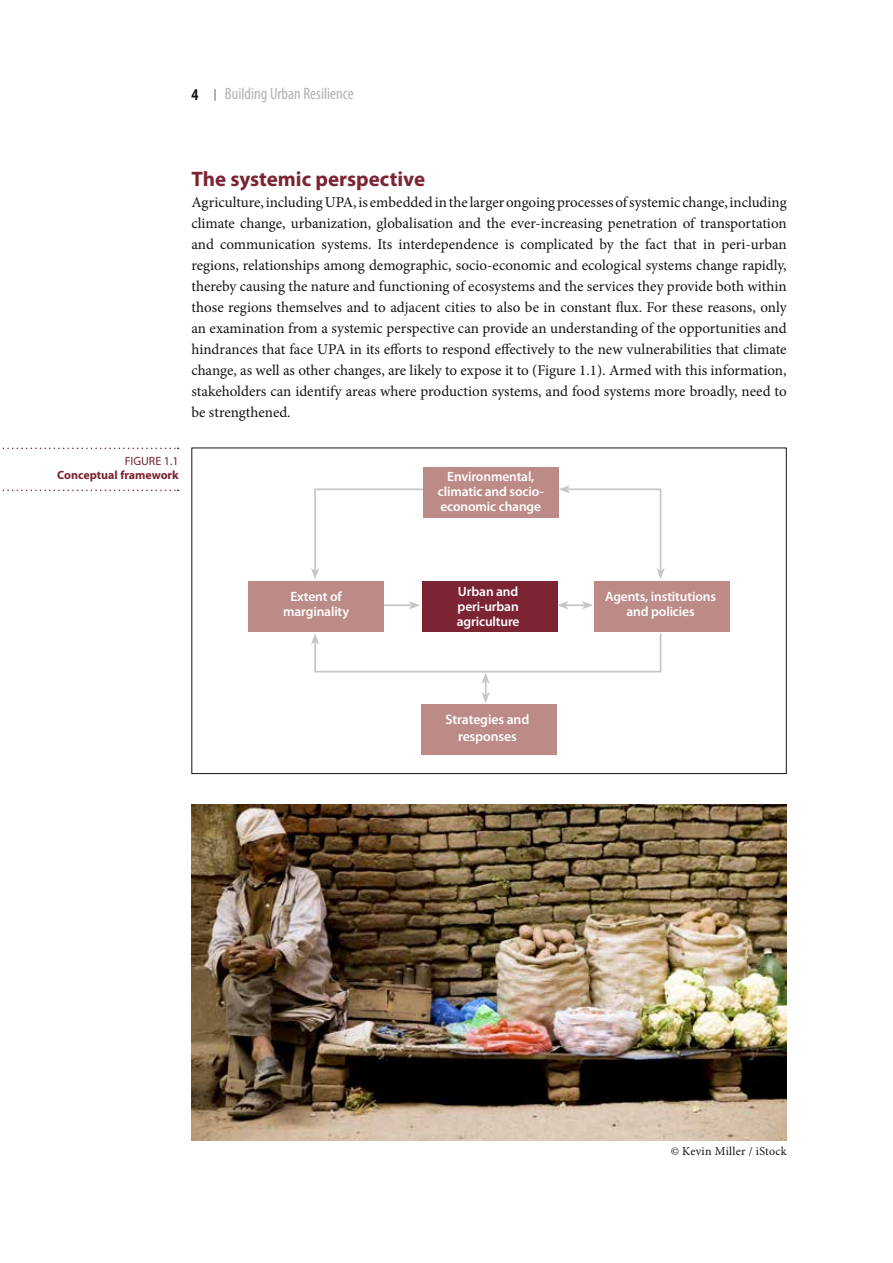
<style>
.page{position:relative;width:893px;height:1263px;background:#fff}
.page>*{position:absolute;margin:0;border:0;box-sizing:border-box;transform-origin:0 0}
.t1{font:700 21px "Myriad Pro";color:#7c2433}
.t2{font:condensed 16.5px "Myriad Pro";color:#b0b2b4}
.t3{font:700 condensed 16.5px "Myriad Pro";color:#151412}
.t4{font:15px/21px "Minion Pro";letter-spacing:-.005em;color:#151412;text-align:justify}
.t5{font:600 13.8px/16.5px "Myriad Pro";letter-spacing:-.01em;color:#fff;text-align:center}
.t6{font:600 13.5px/15px "Myriad Pro";letter-spacing:-.01em;color:#fff;text-align:center}
.t7{font:12px "Minion Pro";letter-spacing:.02em;color:#151412}
.t8{font:700 12px "Myriad Pro";color:#7c2433}
.t9{font:12px "Myriad Pro";color:#7c2433}
</style>
<div class="page">
<svg style="left:214px;top:89px;width:2px;height:11px"></svg>
<img style="left:191px;top:805px;width:595px;height:335px">
<svg style="left:2px;top:448px;width:177px;height:1px"></svg>
<svg style="left:2px;top:490px;width:177px;height:1px"></svg>
<hr style="left:384px;top:604px;width:28px;height:2px;background:#c5c6c8">
<svg style="left:409px;top:601px;width:11px;height:8px"></svg>
<svg style="left:557px;top:601px;width:36px;height:8px"></svg>
<div style="left:421px;top:704px;width:136px;height:51px;background:#bc8b87"></div>
<svg style="left:311px;top:488px;width:112px;height:91px"></svg>
<svg style="left:559px;top:485px;width:106px;height:94px"></svg>
<svg style="left:311px;top:631px;width:351px;height:72px"></svg>
<div style="left:423px;top:468px;width:136px;height:50px;background:#bc8b87"></div>
<div style="left:594px;top:581px;width:136px;height:51px;background:#bc8b87"></div>
<div style="left:422px;top:581px;width:135px;height:51px;background:#7c2433"></div>
<div style="left:248px;top:581px;width:136px;height:51px;background:#bc8b87"></div>
<p class="t3" style="left:191px;top:84px;width:9px">4</p>
<p class="t2" style="left:225px;top:84px;width:130px">Building Urban Resilience</p>
<h1 class="t1" style="left:191px;top:165px;width:235px">The systemic perspective</h1>
<p class="t4" style="left:191px;top:192px;width:597px">Agriculture, including UPA, is embedded in the larger ongoing processes of systemic change, including climate change, urbanization, globalisation and the ever-increasing penetration of transportation and communication systems. Its interdependence is complicated by the fact that in peri-urban regions, relationships among demographic, socio-economic and ecological systems change rapidly, thereby causing the nature and functioning of ecosystems and the services they provide both within those regions themselves and to adjacent cities to also be in constant flux. For these reasons, only an examination from a systemic perspective can provide an understanding of the opportunities and hindrances that face UPA in its efforts to respond effectively to the new vulnerabilities that climate change, as well as other changes, are likely to expose it to (Figure 1.1). Armed with this information, stakeholders can identify areas where production systems, and food systems more broadly, need to be strengthened.</p>
<p class="t9" style="left:125px;top:453px;width:55px">FIGURE 1.1</p>
<p class="t8" style="left:57px;top:467px;width:123px">Conceptual framework</p>
<p class="t6" style="left:438px;top:469px;width:107px">Environmental, climatic and socio&shy;economic change</p>
<p class="t6" style="left:283px;top:588px;width:67px">Extent of marginality</p>
<p class="t6" style="left:457px;top:583px;width:64px;text-align:justify">Urban and peri-urban agriculture</p>
<p class="t6" style="left:605px;top:588px;width:112px">Agents, institutions and policies</p>
<p class="t5" style="left:446px;top:711px;width:85px">Strategies and responses</p>
<p class="t7" style="left:671px;top:1143px;width:118px">© Kevin Miller / iStock</p>
</div>
